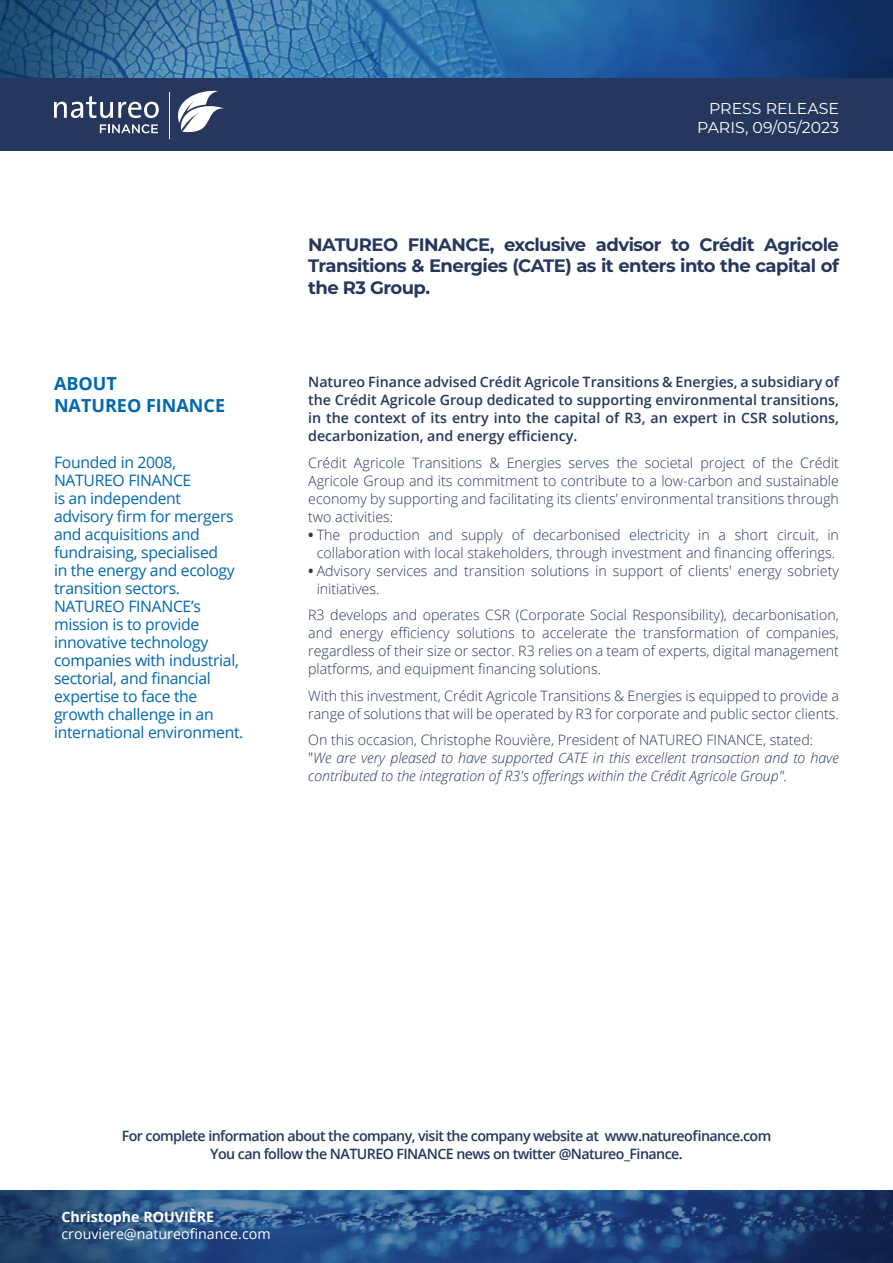
<style>
.page{position:relative;width:893px;height:1263px;background:#fff}
.page>*{position:absolute;margin:0;border:0;box-sizing:border-box;transform-origin:0 0}
.t1{font:700 18px/21.6px "Montserrat";letter-spacing:-.03em;color:#25375c;text-align:justify}
.t2{font:700 18px/21.6px "Open Sans";color:#0067b1}
.t3{font:15.75px/18px "Open Sans";letter-spacing:-.02em;color:#0067b1}
.t4{font:15.75px/18.9px "Montserrat";color:#fff;text-align:right}
.t5{font:300 14.25px/18px "Open Sans";color:#25375c;text-align:justify}
.t6{font:600 14.25px/18px "Open Sans";letter-spacing:-.04em;color:#25375c;text-align:justify}
.t7{font:italic 300 14.25px/18px "Open Sans";color:#25375c}
.t8{font:14.25px "Open Sans";color:#fff}
.t9{font:700 14.25px "Open Sans";color:#fff}
.s1{font-weight:700}
.s2{font-style:normal}
</style>
<div class="page">
<svg style="left:0;top:1191px;width:893px;height:72px;background:#254b80"></svg>
<img style="left:0;top:0;width:893px;height:79px">
<div style="left:0;top:79px;width:893px;height:72px;background:#25375c"></div>
<svg style="left:178px;top:90px;width:46px;height:43px"></svg>
<svg style="left:54px;top:96px;width:105px;height:22px"></svg>
<svg style="left:100px;top:124px;width:58px;height:9px"></svg>
<hr style="left:169px;top:92px;width:1px;height:47px;background:#fff">
<p class="t4" style="left:697px;top:98px;width:143px">PRESS RELEASE<br>PARIS, 09/05/2023</p>
<p class="t2" style="left:54px;top:372px;width:173px">ABOUT<br>NATUREO FINANCE</p>
<p class="t3" style="left:54px;top:453px;width:191px">Founded in 2008,<br>NATUREO FINANCE<br>is an independent advisory firm for mergers and acquisitions and fundraising, specialised<br>in the energy and ecology transition sectors.<br>NATUREO FINANCE’s mission is to provide innovative technology companies with industrial, sectorial, and financial expertise to face the growth challenge in an international environment.</p>
<p class="t1" style="left:308px;top:233px;width:532px">NATUREO FINANCE, exclusive advisor to Crédit Agricole Transitions &amp; Energies (CATE) as it enters into the capital of the R3 Group.</p>
<p class="t6" style="left:308px;top:373px;width:532px">Natureo Finance advised Crédit Agricole Transitions &amp; Energies, a subsidiary of the Crédit Agricole Group dedicated to supporting environmental transitions, in the context of its entry into the capital of R3, an expert in CSR solutions, decarbonization, and energy efficiency.</p>
<p class="t5" style="left:308px;top:453px;width:532px">Crédit Agricole Transitions &amp; Energies serves the societal project of the Crédit Agricole Group and its commitment to contribute to a low-carbon and sustainable economy by supporting and facilitating its clients’ environmental transitions through two activities:</p>
<p class="t5" style="left:308px;top:525px;width:532px;text-align:center"><span class="s1">•</span> The production and supply of decarbonised electricity in a short circuit, in collaboration with local stakeholders, through investment and financing offerings.</p>
<p class="t5" style="left:317px;top:561px;width:524px;text-indent:-9px"><span class="s1">•</span> Advisory services and transition solutions in support of clients' energy sobriety initiatives.</p>
<p class="t5" style="left:308px;top:606px;width:532px">R3 develops and operates CSR (Corporate Social Responsibility), decarbonisation, and energy efficiency solutions to accelerate the transformation of companies, regardless of their size or sector. R3 relies on a team of experts, digital management platforms, and equipment financing solutions.</p>
<p class="t5" style="left:308px;top:686px;width:532px">With this investment, Crédit Agricole Transitions &amp; Energies is equipped to provide a range of solutions that will be operated by R3 for corporate and public sector clients.</p>
<p class="t7" style="left:308px;top:731px;width:532px"><span class="s2">On this occasion, Christophe Rouvière, President of NATUREO FINANCE, stated: "</span>We are very pleased to have supported CATE in this excellent transaction and to have contributed to the integration of R3's offerings within the Crédit Agricole Group".</p>
<p class="t6" style="left:122px;top:1126px;width:651px;text-align:center">For complete information about the company, visit the company website at www.natureofinance.com<br>You can follow the NATUREO FINANCE news on twitter @Natureo_Finance.</p>
<p class="t9" style="left:61px;top:1207px;width:154px">Christophe ROUVIÈRE</p>
<p class="t8" style="left:61px;top:1224px;width:211px">crouviere@natureofinance.com</p>
</div>
